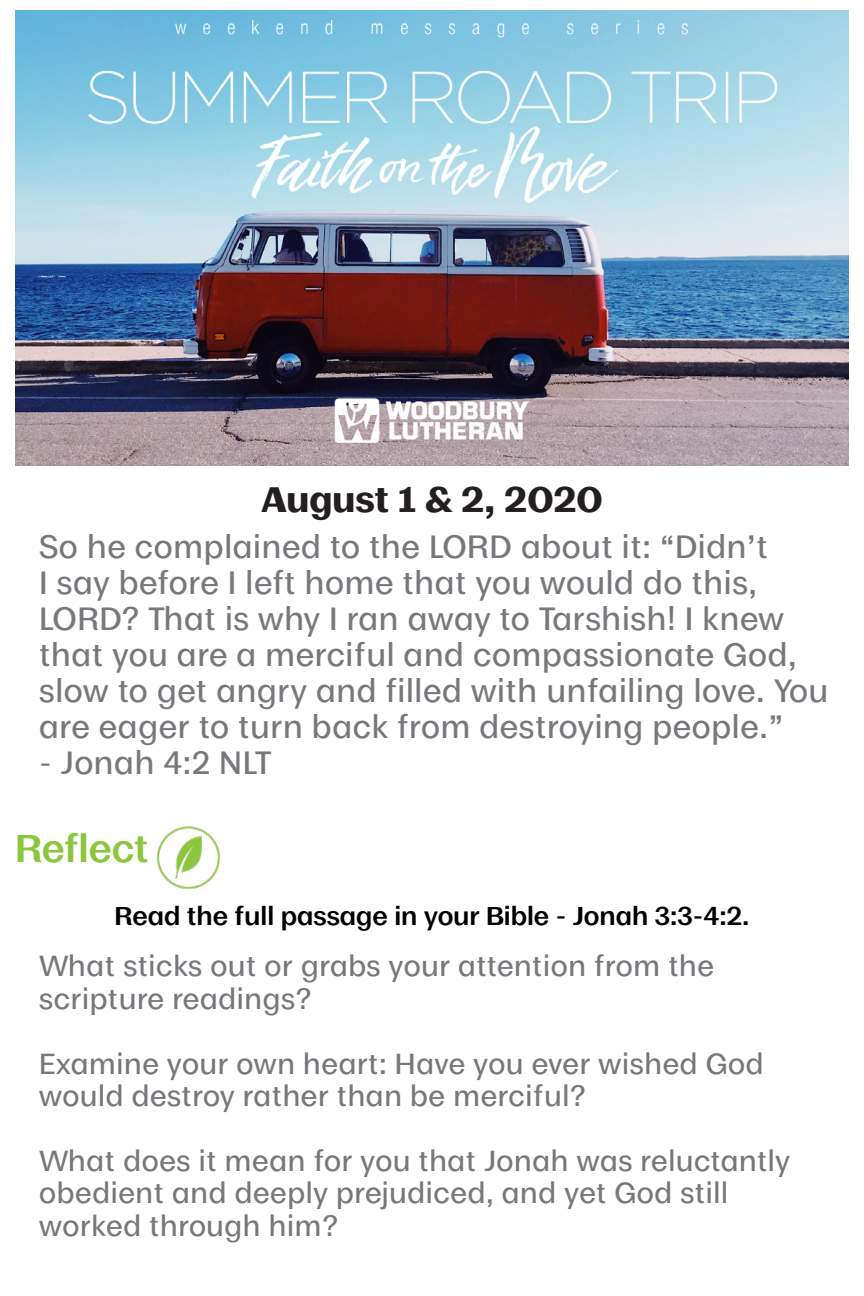
<style>
.page{position:relative;width:864px;height:1296px;background:#fff}
.page>*{position:absolute;margin:0;border:0;box-sizing:border-box;transform-origin:0 0}
.t1{font:600 36px "Moriston";letter-spacing:-.005em;color:#8cc63f}
.t2{font:700 33px "Moriston";color:#231f20}
.t3{font:500 30px/36px "Moriston";color:#76787b}
.t4{font:500 27px/32.4px "Moriston";color:#76787b}
.t5{font:600 24px "Moriston";color:#000}
</style>
<div class="page">
<img style="left:157px;top:826px;width:63px;height:63px">
<img style="left:15px;top:11px;width:834px;height:454px">
<p class="t2" style="left:261px;top:473px;width:343px">August 1 &amp; 2, 2020</p>
<p class="t3" style="left:39px;top:527px;width:791px">So he complained to the LORD about it: “Didn’t<br>I say before I left home that you would do this, LORD? That is why I ran away to Tarshish! I knew that you are a merciful and compassionate God, slow to get angry and filled with unfailing love. You are eager to turn back from destroying people.”</p>
<p class="t3" style="left:39px;top:743px;width:235px">- Jonah 4:2 NLT</p>
<p class="t1" style="left:15px;top:819px;width:135px">Reflect</p>
<p class="t5" style="left:115px;top:897px;width:636px">Read the full passage in your Bible - Jonah 3:3-4:2.</p>
<p class="t4" style="left:39px;top:948px;width:677px">What sticks out or grabs your attention from the scripture readings?</p>
<p class="t4" style="left:39px;top:1045px;width:726px">Examine your own heart: Have you ever wished God would destroy rather than be merciful?</p>
<p class="t4" style="left:39px;top:1143px;width:753px">What does it mean for you that Jonah was reluctantly obedient and deeply prejudiced, and yet God still worked through him?</p>
</div>
